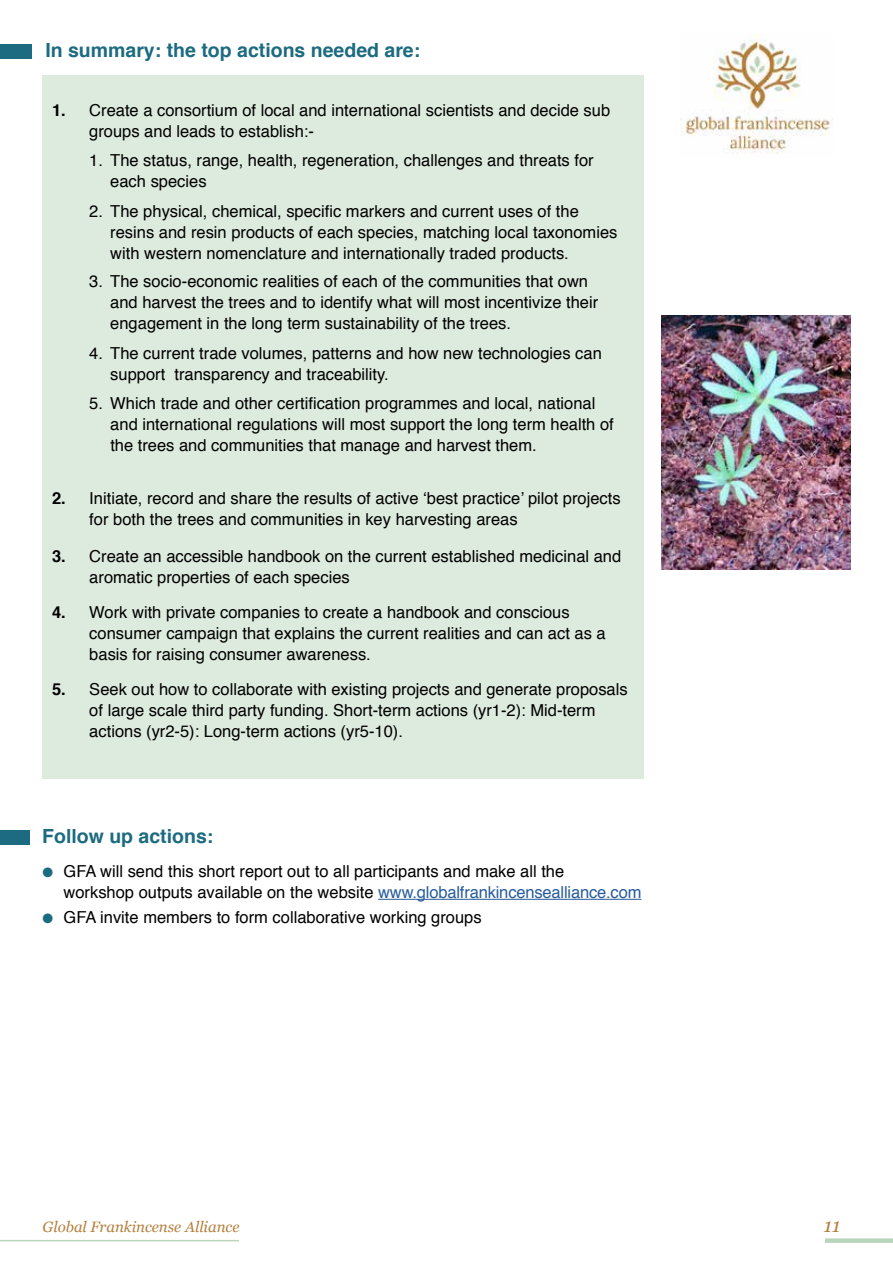
<style>
.page{position:relative;width:893px;height:1263px;background:#fff}
.page>*{position:absolute;margin:0;border:0;box-sizing:border-box;transform-origin:0 0}
.t1{font:700 19.5px "Helvetica";color:#1d6b80}
.t2{font:italic 19.5px "Georgia";color:#b57f3c}
.t3{font:16.5px/21px "Helvetica";color:#000}
.t4{font:700 16.5px "Helvetica";color:#000}
.t5{font:italic 15px "Georgia";color:#b57f3c}
.s1{color:#1d6b80}
.s2{color:#275b9b}
</style>
<div class="page">
<div style="left:825px;top:1238px;width:68px;height:5px;background:#b9d5bb"></div>
<hr style="left:0;top:1240px;width:239px;height:1px;background:#b9d5bb">
<img style="left:681px;top:33px;width:152px;height:121px">
<div style="left:43px;top:75px;width:600px;height:704px;background:#ddeade"></div>
<div style="left:0;top:830px;width:30px;height:14px;background:#1d6b80"></div>
<hr style="left:378px;top:899px;width:263px;height:1px;background:#275b9b">
<img style="left:662px;top:315px;width:188px;height:254px">
<div style="left:0;top:44px;width:32px;height:14px;background:#1d6b80"></div>
<p class="t1" style="left:45px;top:35px;width:376px">In summary: the top actions needed are:</p>
<p class="t4" style="left:52px;top:96px;width:15px">1.</p>
<p class="t4" style="left:52px;top:484px;width:15px">2.</p>
<p class="t4" style="left:52px;top:543px;width:15px">3.</p>
<p class="t4" style="left:52px;top:599px;width:15px">4.</p>
<p class="t4" style="left:52px;top:676px;width:15px">5.</p>
<p class="t3" style="left:89px;top:100px;width:522px">Create a consortium of local and international scientists and decide sub groups and leads to establish:-</p>
<p class="t3" style="left:110px;top:150px;width:485px;text-indent:-21px">1. The status, range, health, regeneration, challenges and threats for each species</p>
<p class="t3" style="left:110px;top:201px;width:509px;text-indent:-21px">2. The physical, chemical, specific markers and current uses of the resins and resin products of each species, matching local taxonomies with western nomenclature and internationally traded products.</p>
<p class="t3" style="left:110px;top:272px;width:489px;text-indent:-21px">3. The socio-economic realities of each of the communities that own and harvest the trees and to identify what will most incentivize their engagement in the long term sustainability of the trees.</p>
<p class="t3" style="left:110px;top:343px;width:493px;text-indent:-21px">4. The current trade volumes, patterns and how new technologies can support transparency and traceability.</p>
<p class="t3" style="left:110px;top:394px;width:505px;text-indent:-21px">5. Which trade and other certification programmes and local, national and international regulations will most support the long term health of the trees and communities that manage and harvest them.</p>
<p class="t3" style="left:89px;top:488px;width:533px">Initiate, record and share the results of active ‘best practice’ pilot projects for both the trees and communities in key harvesting areas</p>
<p class="t3" style="left:89px;top:546px;width:533px">Create an accessible handbook on the current established medicinal and aromatic properties of each species</p>
<p class="t3" style="left:89px;top:603px;width:518px">Work with private companies to create a handbook and conscious consumer campaign that explains the current realities and can act as a basis for raising consumer awareness.</p>
<p class="t3" style="left:89px;top:679px;width:540px">Seek out how to collaborate with existing projects and generate proposals of large scale third party funding. Short-term actions (yr1-2): Mid-term actions (yr2-5): Long-term actions (yr5-10).</p>
<p class="t1" style="left:42px;top:820px;width:173px">Follow up actions:</p>
<p class="t3" style="left:64px;top:861px;width:579px;text-indent:-21px"><span class="s1">●</span> GFA will send this short report out to all participants and make all the<br>workshop outputs available on the website <span class="s2">www.globalfrankincensealliance.com</span></p>
<p class="t3" style="left:43px;top:907px;width:441px"><span class="s1">●</span> GFA invite members to form collaborative working groups</p>
<p class="t5" style="left:43px;top:1216px;width:198px">Global Frankincense Alliance</p>
<p class="t2" style="left:824px;top:1211px;width:18px">11</p>
</div>
